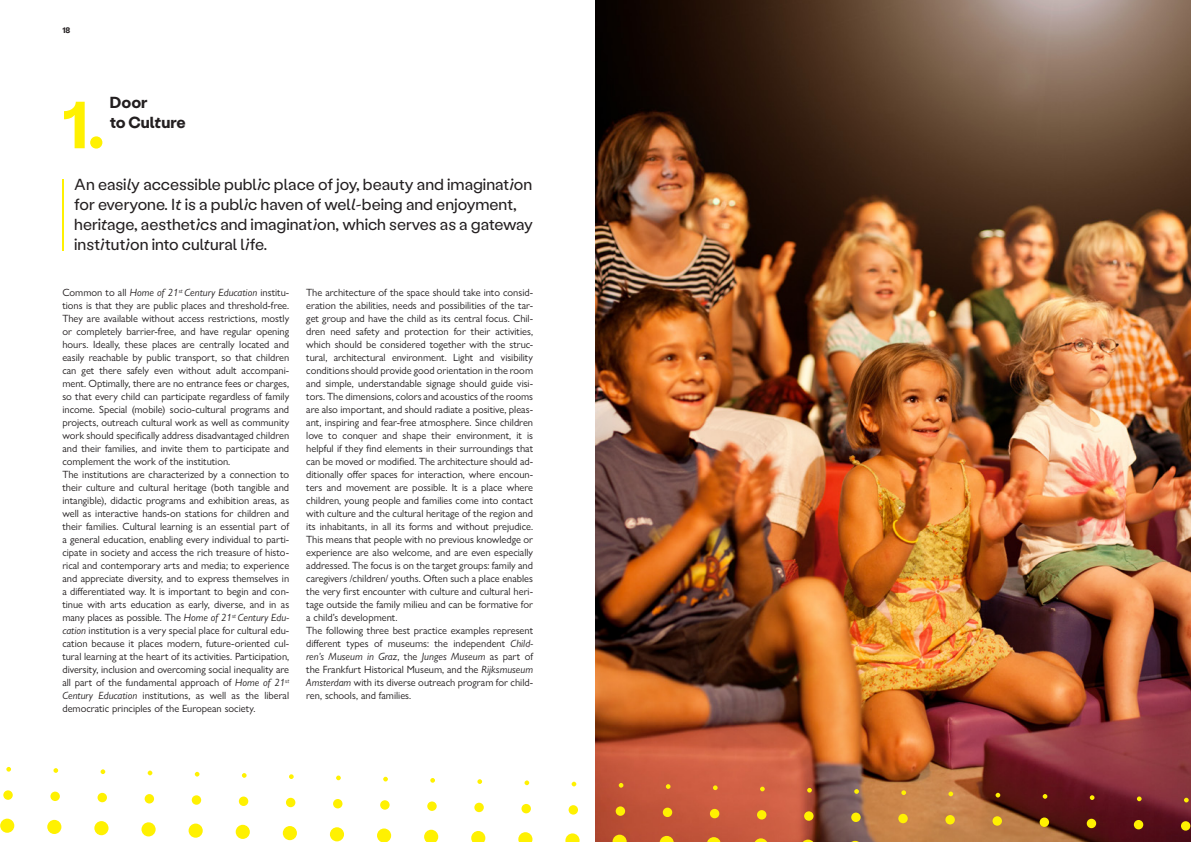
<style>
.page{position:relative;width:1191px;height:842px;background:#fff}
.page>*{position:absolute;margin:0;border:0;box-sizing:border-box;transform-origin:0 0}
.ASK-TITLE{font:700 66px "Labil Grotesk";color:#fff101}
.ASK-INTRO{font:16px/20px "Labil Grotesk";color:#231f20}
.ASK-INTRO-2{font:700 16px "Labil Grotesk";color:#231f20}
.ASK-plain{font:10.5px/13px "Gill Sans Nova";color:#231f20;text-align:justify}
.t1{font:700 8px "Labil Grotesk";color:#231f20}
.s1{font-style:italic}
</style>
<div class="page">
<hr style="left:62px;top:179px;width:2px;height:71px;background:#fff101">
<img style="left:595px;top:0;width:596px;height:842px">
<svg style="left:1184px;top:798px;width:4px;height:4px"></svg>
<svg style="left:1136px;top:796px;width:5px;height:5px"></svg>
<svg style="left:1089px;top:795px;width:5px;height:5px"></svg>
<svg style="left:1042px;top:794px;width:5px;height:5px"></svg>
<svg style="left:995px;top:793px;width:5px;height:4px"></svg>
<svg style="left:948px;top:791px;width:5px;height:5px"></svg>
<svg style="left:901px;top:790px;width:5px;height:5px"></svg>
<svg style="left:854px;top:789px;width:5px;height:5px"></svg>
<svg style="left:807px;top:788px;width:5px;height:5px"></svg>
<svg style="left:760px;top:787px;width:5px;height:4px"></svg>
<svg style="left:713px;top:785px;width:4px;height:5px"></svg>
<svg style="left:666px;top:784px;width:4px;height:5px"></svg>
<svg style="left:618px;top:783px;width:5px;height:5px"></svg>
<svg style="left:571px;top:782px;width:5px;height:4px"></svg>
<svg style="left:524px;top:780px;width:5px;height:5px"></svg>
<svg style="left:477px;top:779px;width:5px;height:5px"></svg>
<svg style="left:430px;top:778px;width:5px;height:5px"></svg>
<svg style="left:383px;top:777px;width:5px;height:4px"></svg>
<svg style="left:336px;top:775px;width:5px;height:5px"></svg>
<svg style="left:289px;top:774px;width:5px;height:5px"></svg>
<svg style="left:242px;top:773px;width:5px;height:5px"></svg>
<svg style="left:195px;top:772px;width:4px;height:4px"></svg>
<svg style="left:148px;top:770px;width:4px;height:5px"></svg>
<svg style="left:101px;top:769px;width:4px;height:5px"></svg>
<svg style="left:53px;top:768px;width:5px;height:5px"></svg>
<svg style="left:6px;top:767px;width:5px;height:5px"></svg>
<svg style="left:1180px;top:821px;width:10px;height:10px"></svg>
<div style="left:1133px;top:820px;width:10px;height:9px;background:#fff101;border-radius:50%"></div>
<div style="left:1086px;top:819px;width:10px;height:9px;background:#fff101;border-radius:50%"></div>
<svg style="left:1039px;top:817px;width:10px;height:10px"></svg>
<div style="left:992px;top:816px;width:10px;height:10px;background:#fff101;border-radius:50%"></div>
<div style="left:945px;top:815px;width:10px;height:9px;background:#fff101;border-radius:50%"></div>
<div style="left:898px;top:814px;width:9px;height:9px;background:#fff101;border-radius:50%"></div>
<div style="left:851px;top:812px;width:9px;height:10px;background:#fff101;border-radius:50%"></div>
<div style="left:804px;top:811px;width:9px;height:10px;background:#fff101;border-radius:50%"></div>
<div style="left:757px;top:810px;width:9px;height:10px;background:#fff101;border-radius:50%"></div>
<div style="left:710px;top:809px;width:9px;height:9px;background:#fff101;border-radius:50%"></div>
<svg style="left:662px;top:807px;width:10px;height:10px"></svg>
<div style="left:615px;top:806px;width:10px;height:10px;background:#fff101;border-radius:50%"></div>
<div style="left:568px;top:805px;width:10px;height:10px;background:#fff101;border-radius:50%"></div>
<div style="left:521px;top:804px;width:10px;height:9px;background:#fff101;border-radius:50%"></div>
<div style="left:474px;top:803px;width:10px;height:9px;background:#fff101;border-radius:50%"></div>
<div style="left:427px;top:801px;width:10px;height:10px;background:#fff101;border-radius:50%"></div>
<svg style="left:380px;top:800px;width:10px;height:10px"></svg>
<div style="left:333px;top:799px;width:9px;height:9px;background:#fff101;border-radius:50%"></div>
<div style="left:286px;top:798px;width:9px;height:9px;background:#fff101;border-radius:50%"></div>
<div style="left:239px;top:796px;width:9px;height:10px;background:#fff101;border-radius:50%"></div>
<div style="left:192px;top:795px;width:9px;height:10px;background:#fff101;border-radius:50%"></div>
<div style="left:145px;top:794px;width:9px;height:9px;background:#fff101;border-radius:50%"></div>
<div style="left:97px;top:793px;width:10px;height:9px;background:#fff101;border-radius:50%"></div>
<div style="left:50px;top:791px;width:10px;height:10px;background:#fff101;border-radius:50%"></div>
<svg style="left:3px;top:790px;width:10px;height:10px"></svg>
<svg style="left:895px;top:841px;width:14px;height:1px"></svg>
<svg style="left:848px;top:841px;width:14px;height:1px"></svg>
<svg style="left:801px;top:839px;width:14px;height:3px"></svg>
<svg style="left:753px;top:838px;width:15px;height:4px"></svg>
<svg style="left:706px;top:837px;width:15px;height:5px"></svg>
<svg style="left:659px;top:836px;width:15px;height:6px"></svg>
<svg style="left:612px;top:834px;width:15px;height:8px"></svg>
<svg style="left:565px;top:833px;width:14px;height:9px"></svg>
<svg style="left:518px;top:832px;width:14px;height:10px"></svg>
<svg style="left:471px;top:831px;width:14px;height:11px"></svg>
<svg style="left:424px;top:830px;width:14px;height:12px"></svg>
<svg style="left:377px;top:828px;width:14px;height:14px"></svg>
<div style="left:330px;top:827px;width:14px;height:14px;background:#fff101;border-radius:50%"></div>
<div style="left:283px;top:826px;width:14px;height:14px;background:#fff101;border-radius:50%"></div>
<div style="left:236px;top:825px;width:14px;height:14px;background:#fff101;border-radius:50%"></div>
<div style="left:188px;top:823px;width:15px;height:15px;background:#fff101;border-radius:50%"></div>
<div style="left:141px;top:822px;width:15px;height:14px;background:#fff101;border-radius:50%"></div>
<div style="left:94px;top:821px;width:15px;height:14px;background:#fff101;border-radius:50%"></div>
<div style="left:47px;top:820px;width:14px;height:14px;background:#fff101;border-radius:50%"></div>
<div style="left:0;top:818px;width:14px;height:15px;background:#fff101;border-radius:50%"></div>
<p class="t1" style="left:62px;top:25px;width:9px">18</p>
<p class="ASK-TITLE" style="left:62px;top:80px;width:44px">1.</p>
<p class="ASK-INTRO-2" style="left:110px;top:92px;width:39px">Door</p>
<p class="ASK-INTRO-2" style="left:110px;top:112px;width:77px">to Culture</p>
<p class="ASK-INTRO" style="left:74px;top:174px;width:460px">An easily accessible public place of joy, beauty and imagination for everyone. It is a public haven of well-being and enjoyment, heritage, aesthetics and imagination, which serves as a gateway institution into cultural life.</p>
<p class="ASK-plain" style="left:62px;top:286px;width:228px">Common to all <span class="s1">Home of 21</span><sup>st</sup> <span class="s1">Century Education</span> institu&shy;tions is that they are public places and threshold-free.<br>They are available without access restrictions, mostly or completely barrier-free, and have regular opening hours. Ideally, these places are centrally located and easily reachable by public transport, so that children can get there safely even without adult accompani&shy;ment. Optimally, there are no entrance fees or charges, so that every child can participate regardless of family income. Special (mobile) socio-cultural programs and projects, outreach cultural work as well as community work should specifically address disadvantaged children and their families, and invite them to participate and complement the work of the institution.</p>
<p class="ASK-plain" style="left:62px;top:468px;width:228px">The institutions are characterized by a connection to their culture and cultural heritage (both tangible and intangible), didactic programs and exhibition areas, as well as interactive hands-on stations for children and their families. Cultural learning is an essential part of a general education, enabling every individual to parti&shy;cipate in society and access the rich treasure of histo&shy;rical and contemporary arts and media; to experience and appreciate diversity, and to express themselves in a differentiated way. It is important to begin and con&shy;tinue with arts education as early, diverse, and in as many places as possible. The <span class="s1">Home of 21</span><sup>st</sup> <span class="s1">Century Edu&shy;cation</span> institution is a very special place for cultural edu&shy;cation because it places modern, future-oriented cul&shy;tural learning at the heart of its activities. Participation, diversity, inclusion and overcoming social inequality are all part of the fundamental approach of <span class="s1">Home of 21</span><sup>st </sup><span class="s1">Century Education</span> institutions, as well as the liberal democratic principles of the European society.</p>
<p class="ASK-plain" style="left:306px;top:286px;width:228px">The architecture of the space should take into consid&shy;eration the abilities, needs and possibilities of the tar&shy;get group and have the child as its central focus. Chil&shy;dren need safety and protection for their activities, which should be considered together with the struc&shy;tural, architectural environment. Light and visibility conditions should provide good orientation in the room and simple, understandable signage should guide visi&shy;tors. The dimensions, colors and acoustics of the rooms are also important, and should radiate a positive, pleas&shy;ant, inspiring and fear-free atmosphere. Since children love to conquer and shape their environment, it is helpful if they find elements in their surroundings that can be moved or modified. The architecture should ad&shy;ditionally offer spaces for interaction, where encoun&shy;ters and movement are possible. It is a place where children, young people and families come into contact with culture and the cultural heritage of the region and its inhabitants, in all its forms and without prejudice.<br>This means that people with no previous knowledge or experience are also welcome, and are even especially addressed. The focus is on the target groups: family and caregivers /children/ youths. Often such a place enables the very first encounter with culture and cultural heri&shy;tage outside the family milieu and can be formative for a child’s development.</p>
<p class="ASK-plain" style="left:306px;top:624px;width:228px">The following three best practice examples represent different types of museums: the independent <span class="s1">Child&shy;ren’s Museum in Graz</span>, the <span class="s1">Junges Museum</span> as part of the Frankfurt Historical Museum, and the <span class="s1">Rijksmuseum Amsterdam</span> with its diverse outreach program for child&shy;ren, schools, and families.</p>
</div>
